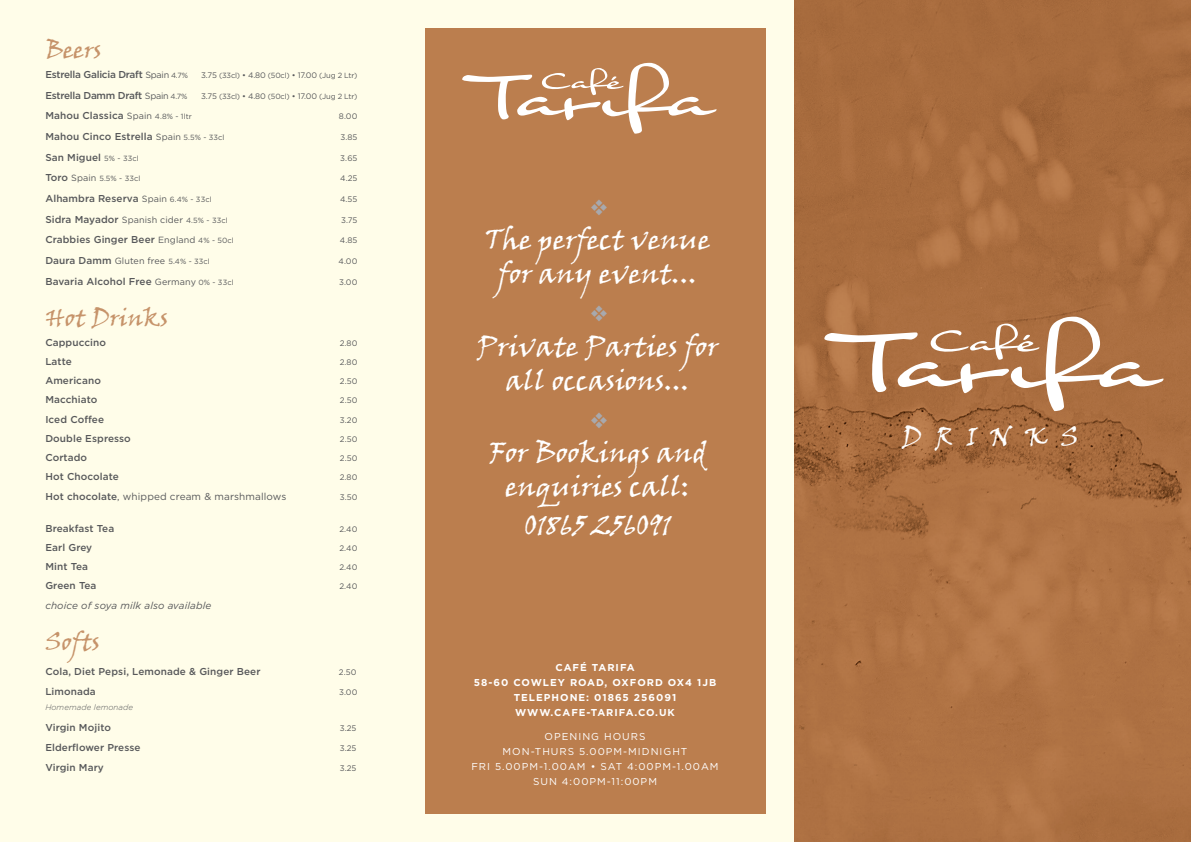
<style>
.page{position:relative;width:1191px;height:842px;background:#fff}
.page>*{position:absolute;margin:0;border:0;box-sizing:border-box;transform-origin:0 0}
.t1{font:28px/33.6px "Viner Hand ITC";color:#fff;text-align:center}
.t2{font:26.4px "Viner Hand ITC";letter-spacing:.5em;color:#fff}
.t3{font:24px "Viner Hand ITC";color:#c6936a}
.t4{font:500 10px "Gotham";letter-spacing:.01em;color:#57585a}
.t5{font:10px/15px "Gotham";letter-spacing:.1em;color:#fff;text-align:center}
.t6{font:700 10px "Gotham";letter-spacing:.1em;color:#fff}
.t7{font:500 10px "Gotham";letter-spacing:-.025em;color:#57585a}
.t8{font:10px "Gotham";letter-spacing:.01em;color:#57585a}
.t9{font:italic 10px "Gotham";letter-spacing:.01em;color:#57585a}
.t10{font:9px "Gotham";letter-spacing:.01em;color:#57585a}
.t11{font:8px "Gotham";letter-spacing:.01em;color:#57585a}
.t12{font:italic 300 8px "Gotham";letter-spacing:.01em;color:#57585a}
.t13{font:7.5px "Gotham";letter-spacing:-.02em;color:#57585a}
.s1{font-weight:400;font-size:9px}
.s2{font-weight:400;font-size:7.5px}
.s3{font-size:8px}
.s4{font-weight:500;font-size:10px}
.s5{font-size:9px}
.s6{font-size:7.5px}
.s7{font-weight:500}
</style>
<div class="page">
<div style="left:0;top:0;width:796px;height:842px;background:#fffde9"></div>
<div style="left:425px;top:28px;width:340px;height:786px;background:#bb7e4e"></div>
<img style="left:794px;top:0;width:397px;height:842px">
<svg style="left:824px;top:317px;width:340px;height:94px;background:#b98761"></svg>
<svg style="left:462px;top:63px;width:255px;height:71px"></svg>
<p class="t3" style="left:45px;top:35px;width:58px">Beers</p>
<p class="t7" style="left:45px;top:68px;width:144px">Estrella Galicia Draft <span class="s1">Spain</span> <span class="s2">4.7%</span></p>
<p class="t13" style="left:201px;top:71px;width:158px"><span class="s3">3.75</span> (33cl) <span class="s3">• 4.80</span> (50cl) <span class="s3">• 17.00</span> (Jug 2 Ltr)</p>
<p class="t7" style="left:45px;top:89px;width:143px">Estrella Damm Draft <span class="s1">Spain</span> <span class="s2">4.7%</span></p>
<p class="t13" style="left:201px;top:91px;width:158px"><span class="s3">3.75</span> (33cl) <span class="s3">• 4.80</span> (50cl) <span class="s3">• 17.00</span> (Jug 2 Ltr)</p>
<p class="t4" style="left:45px;top:109px;width:148px">Mahou Classica <span class="s1">Spain</span> <span class="s2">4.8% - 1ltr</span></p>
<p class="t11" style="left:339px;top:111px;width:20px">8.00</p>
<p class="t4" style="left:45px;top:130px;width:181px">Mahou Cinco Estrella <span class="s1">Spain</span> <span class="s2">5.5% - 33cl</span></p>
<p class="t11" style="left:340px;top:132px;width:19px">3.85</p>
<p class="t4" style="left:45px;top:151px;width:95px">San Miguel <span class="s2">5% - 33cl</span></p>
<p class="t11" style="left:340px;top:153px;width:19px">3.65</p>
<p class="t13" style="left:45px;top:174px;width:97px"><span class="s4">Toro</span> <span class="s5">Spain</span> 5.5% - 33cl</p>
<p class="t11" style="left:340px;top:173px;width:19px">4.25</p>
<p class="t4" style="left:45px;top:192px;width:168px">Alhambra Reserva <span class="s1">Spain</span> <span class="s2">6.4% - 33cl</span></p>
<p class="t11" style="left:340px;top:194px;width:19px">4.55</p>
<p class="t4" style="left:45px;top:213px;width:184px">Sidra Mayador <span class="s1">Spanish cider</span> <span class="s2">4.5% - 33cl</span></p>
<p class="t11" style="left:341px;top:215px;width:18px">3.75</p>
<p class="t4" style="left:45px;top:233px;width:190px">Crabbies Ginger Beer <span class="s1">England</span> <span class="s2">4% - 50cl</span></p>
<p class="t11" style="left:340px;top:235px;width:19px">4.85</p>
<p class="t10" style="left:45px;top:255px;width:166px"><span class="s4">Daura Damm</span> Gluten free <span class="s6">5.4% - 33cl</span></p>
<p class="t11" style="left:339px;top:256px;width:20px">4.00</p>
<p class="t4" style="left:45px;top:275px;width:190px">Bavaria Alcohol Free <span class="s1">Germany</span> <span class="s2">0% - 33cl</span></p>
<p class="t11" style="left:339px;top:277px;width:20px">3.00</p>
<p class="t3" style="left:45px;top:303px;width:124px">Hot Drinks</p>
<p class="t4" style="left:45px;top:335px;width:62px">Cappuccino</p>
<p class="t11" style="left:340px;top:338px;width:19px">2.80</p>
<p class="t4" style="left:45px;top:355px;width:28px">Latte</p>
<p class="t11" style="left:340px;top:357px;width:19px">2.80</p>
<p class="t4" style="left:45px;top:374px;width:57px">Americano</p>
<p class="t11" style="left:340px;top:376px;width:19px">2.50</p>
<p class="t4" style="left:45px;top:393px;width:54px">Macchiato</p>
<p class="t11" style="left:340px;top:395px;width:19px">2.50</p>
<p class="t4" style="left:45px;top:412px;width:60px">Iced Coffee</p>
<p class="t11" style="left:340px;top:415px;width:19px">3.20</p>
<p class="t4" style="left:45px;top:432px;width:87px">Double Espresso</p>
<p class="t11" style="left:340px;top:434px;width:19px">2.50</p>
<p class="t4" style="left:45px;top:451px;width:43px">Cortado</p>
<p class="t11" style="left:340px;top:453px;width:19px">2.50</p>
<p class="t4" style="left:45px;top:470px;width:75px">Hot Chocolate</p>
<p class="t11" style="left:340px;top:472px;width:19px">2.80</p>
<p class="t8" style="left:45px;top:490px;width:242px"><span class="s7">Hot chocolate</span>, whipped cream &amp; marshmallows</p>
<p class="t11" style="left:340px;top:492px;width:19px">3.50</p>
<p class="t4" style="left:45px;top:521px;width:70px">Breakfast Tea</p>
<p class="t11" style="left:339px;top:524px;width:20px">2.40</p>
<p class="t4" style="left:45px;top:541px;width:48px">Earl Grey</p>
<p class="t11" style="left:339px;top:543px;width:20px">2.40</p>
<p class="t4" style="left:45px;top:560px;width:44px">Mint Tea</p>
<p class="t11" style="left:339px;top:562px;width:20px">2.40</p>
<p class="t4" style="left:45px;top:579px;width:53px">Green Tea</p>
<p class="t11" style="left:339px;top:581px;width:20px">2.40</p>
<p class="t9" style="left:45px;top:599px;width:167px">choice of soya milk also available</p>
<p class="t3" style="left:45px;top:626px;width:56px">Softs</p>
<p class="t4" style="left:45px;top:665px;width:217px">Cola, Diet Pepsi, Lemonade &amp; Ginger Beer</p>
<p class="t11" style="left:339px;top:667px;width:19px">2.50</p>
<p class="t4" style="left:45px;top:685px;width:52px">Limonada</p>
<p class="t11" style="left:339px;top:687px;width:20px">3.00</p>
<p class="t12" style="left:45px;top:702px;width:89px">Homemade lemonade</p>
<p class="t4" style="left:45px;top:721px;width:67px">Virgin Mojito</p>
<p class="t11" style="left:340px;top:723px;width:18px">3.25</p>
<p class="t4" style="left:45px;top:741px;width:97px">Elderflower Presse</p>
<p class="t11" style="left:340px;top:743px;width:18px">3.25</p>
<p class="t4" style="left:45px;top:761px;width:60px">Virgin Mary</p>
<p class="t11" style="left:340px;top:763px;width:18px">3.25</p>
<p class="t1" style="left:485px;top:222px;width:227px">The perfect venue for any event...</p>
<p class="t1" style="left:477px;top:328px;width:243px">Private Parties for all occasions...</p>
<p class="t1" style="left:489px;top:435px;width:219px">For Bookings and enquiries call:</p>
<p class="t1" style="left:525px;top:508px;width:148px">01865 256091</p>
<p class="t6" style="left:555px;top:661px;width:81px">CAFÉ TARIFA</p>
<p class="t6" style="left:474px;top:676px;width:244px">58-60 COWLEY ROAD, OXFORD OX4 1JB</p>
<p class="t6" style="left:514px;top:691px;width:164px">TELEPHONE: 01865 256091</p>
<p class="t6" style="left:515px;top:706px;width:161px">WWW.CAFE-TARIFA.CO.UK</p>
<p class="t5" style="left:544px;top:729px;width:102px">OPENING HOURS</p>
<p class="t5" style="left:471px;top:744px;width:249px">MON-THURS 5.00PM-MIDNIGHT<br>FRI 5.00PM-1.00AM • SAT 4:00PM-1.00AM<br>SUN 4:00PM-11:00PM</p>
<p class="t2" style="left:902px;top:420px;width:178px">DRINKS</p>
</div>
